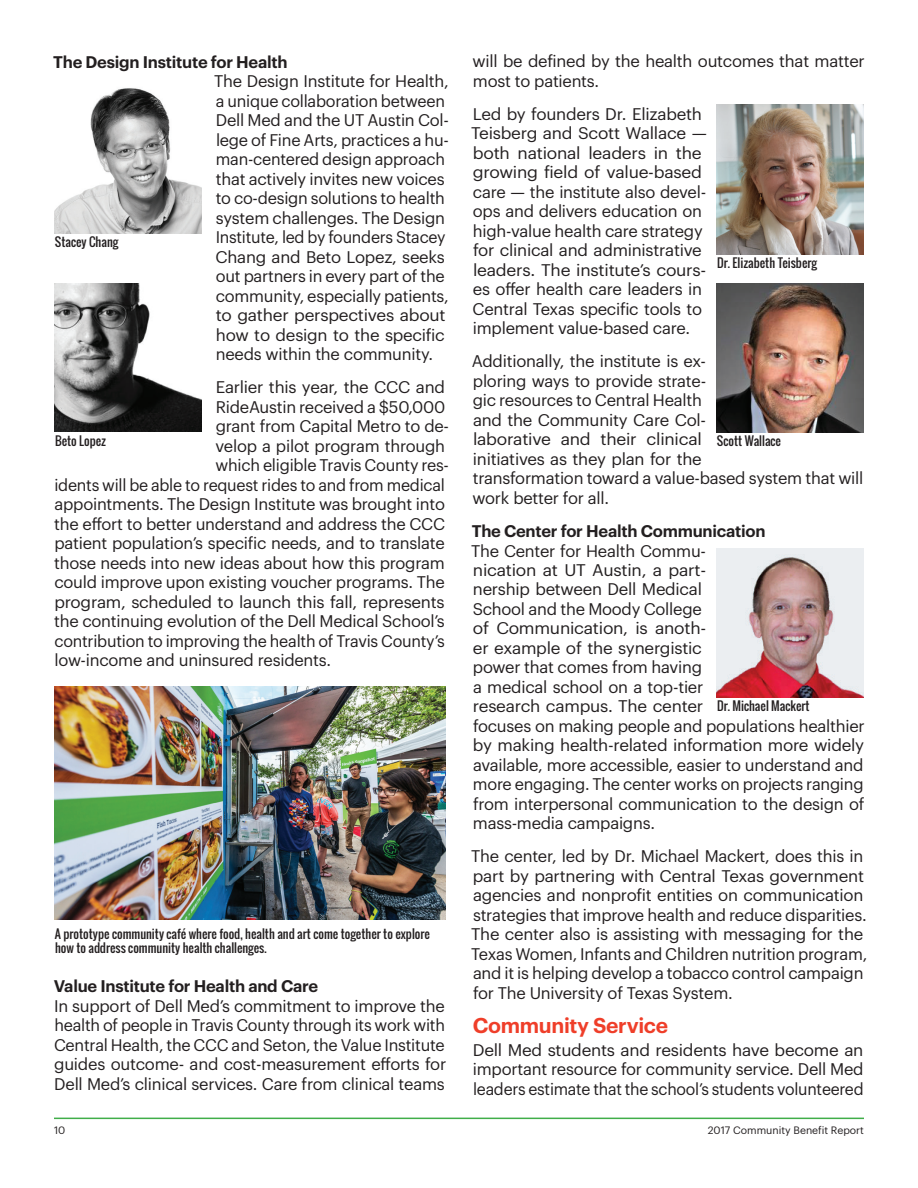
<style>
.page{position:relative;width:918px;height:1188px;background:#fff}
.page>*{position:absolute;margin:0;border:0;box-sizing:border-box;transform-origin:0 0}
.t1{font:600 21px "Graphik";letter-spacing:-.015em;color:#ef3e29}
.t2{font:16.5px/19.5px "Graphik";letter-spacing:-.015em;color:#231f20}
.t3{font:600 16.5px "Graphik";letter-spacing:-.015em;color:#231f20}
.t4{font:12px/14.4px "Oswald";color:#231f20}
.t5{font:10.5px "Graphik";color:#231f20}
</style>
<div class="page">
<hr style="left:54px;top:1118px;width:810px;height:1px;background:#40ae49">
<img style="left:716px;top:105px;width:148px;height:149px">
<img style="left:716px;top:284px;width:148px;height:149px">
<img style="left:716px;top:549px;width:148px;height:149px">
<img style="left:54px;top:88px;width:148px;height:146px">
<img style="left:54px;top:284px;width:148px;height:147px">
<img style="left:54px;top:687px;width:392px;height:232px">
<p class="t3" style="left:53px;top:49px;width:236px">The Design Institute for Health</p>
<p class="t2" style="left:214px;top:70px;width:236px">The Design Institute for Health, a unique collaboration between<br>Dell Med and the UT Austin Col&shy;lege of Fine Arts, practices a hu&shy;man-centered design approach that actively invites new voices to co-design solutions to health system challenges. The Design<br>Institute, led by founders Stacey<br>Chang and Beto Lopez, seeks out partners in every part of the community, especially patients, to gather perspectives about how to design to the specific needs within the community.</p>
<p class="t2" style="left:216px;top:376px;width:231px">Earlier this year, the CCC and</p>
<p class="t2" style="left:216px;top:395px;width:231px">RideAustin received a $50,000</p>
<p class="t2" style="left:216px;top:415px;width:235px">grant from Capital Metro to de-</p>
<p class="t2" style="left:216px;top:434px;width:231px">velop a pilot program through</p>
<p class="t2" style="left:216px;top:454px;width:235px">which eligible Travis County res-</p>
<p class="t2" style="left:54px;top:473px;width:392px">idents will be able to request rides to and from medical</p>
<p class="t2" style="left:55px;top:493px;width:392px">appointments. The Design Institute was brought into</p>
<p class="t2" style="left:54px;top:512px;width:392px">the effort to better understand and address the CCC</p>
<p class="t2" style="left:54px;top:532px;width:392px">patient population’s specific needs, and to translate</p>
<p class="t2" style="left:54px;top:551px;width:392px">those needs into new ideas about how this program</p>
<p class="t2" style="left:54px;top:571px;width:392px">could improve upon existing voucher programs. The</p>
<p class="t2" style="left:54px;top:590px;width:392px">program, scheduled to launch this fall, represents</p>
<p class="t2" style="left:54px;top:610px;width:392px">the continuing evolution of the Dell Medical School’s</p>
<p class="t2" style="left:54px;top:629px;width:392px">contribution to improving the health of Travis County’s</p>
<p class="t2" style="left:55px;top:649px;width:278px">low-income and uninsured residents.</p>
<p class="t4" style="left:55px;top:235px;width:65px">Stacey Chang</p>
<p class="t4" style="left:55px;top:434px;width:53px">Beto Lopez</p>
<p class="t4" style="left:55px;top:926px;width:377px">A prototype community café where food, health and art come together to explore how to address community health challenges.</p>
<p class="t3" style="left:54px;top:974px;width:266px">Value Institute for Health and Care</p>
<p class="t2" style="left:54px;top:995px;width:394px;text-align:justify">In support of Dell Med’s commitment to improve the health of people in Travis County through its work with Central Health, the CCC and Seton, the Value Institute guides outcome- and cost-measurement efforts for Dell Med’s clinical services. Care from clinical teams</p>
<p class="t2" style="left:473px;top:50px;width:394px">will be defined by the health outcomes that matter most to patients.</p>
<p class="t2" style="left:471px;top:103px;width:237px">Led by founders Dr. Elizabeth<br>Teisberg and Scott Wallace — both national leaders in the growing field of value-based care — the institute also devel&shy;ops and delivers education on high-value health care strategy for clinical and administrative leaders. The institute’s cours&shy;es offer health care leaders in<br>Central Texas specific tools to implement value-based care.</p>
<p class="t2" style="left:472px;top:350px;width:393px">Additionally, the institute is ex-<br>ploring ways to provide strate-<br>gic resources to Central Health<br>and the Community Care Col-<br>laborative and their clinical<br>initiatives as they plan for the<br>transformation toward a value-based system that will work better for all.</p>
<p class="t3" style="left:472px;top:518px;width:295px">The Center for Health Communication</p>
<p class="t2" style="left:471px;top:539px;width:395px">The Center for Health Commu-<br>nication at UT Austin, a part-<br>nership between Dell Medical<br>School and the Moody College<br>of Communication, is anoth-<br>er example of the synergistic<br>power that comes from having<br>a medical school on a top-tier<br>research campus. The center<br>focuses on making people and populations healthier by making health-related information more widely available, more accessible, easier to understand and more engaging. The center works on projects ranging from interpersonal communication to the design of mass-media campaigns.</p>
<p class="t2" style="left:471px;top:845px;width:398px">The center, led by Dr. Michael Mackert, does this in part by partnering with Central Texas government agencies and nonprofit entities on communication strategies that improve health and reduce disparities.<br>The center also is assisting with messaging for the Texas Women, Infants and Children nutrition program, and it is helping develop a tobacco control campaign for The University of Texas System.</p>
<p class="t1" style="left:473px;top:1010px;width:197px">Community Service</p>
<p class="t2" style="left:473px;top:1039px;width:392px;text-align:justify">Dell Med students and residents have become an important resource for community service. Dell Med leaders estimate that the school’s students volunteered</p>
<p class="t4" style="left:717px;top:255px;width:101px">Dr. Elizabeth Teisberg</p>
<p class="t4" style="left:717px;top:434px;width:66px">Scott Wallace</p>
<p class="t4" style="left:717px;top:699px;width:94px">Dr. Michael Mackert</p>
<p class="t5" style="left:54px;top:1122px;width:13px">10</p>
<p class="t5" style="left:708px;top:1122px;width:158px">2017 Community Benefit Report</p>
</div>
